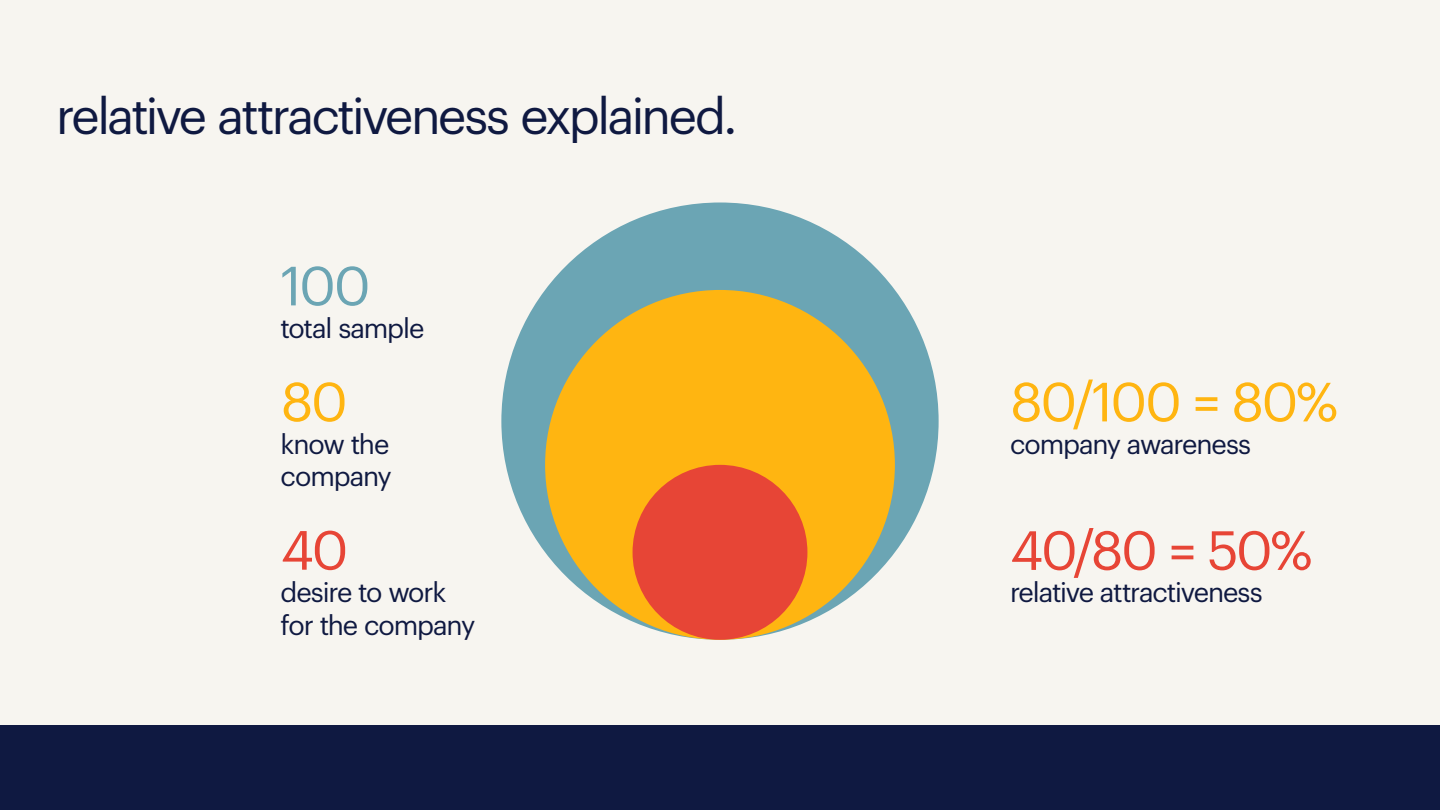
<style>
.page{position:relative;width:1440px;height:810px;background:#f7f5f0}
.page>*{position:absolute;margin:0;border:0;box-sizing:border-box;transform-origin:0 0}
.t1{font:54px "Graphik";letter-spacing:-.045em;color:#ffb511}
.t2{font:54px "Graphik";letter-spacing:-.045em;color:#e74536}
.t3{font:54px "Graphik";color:#6ba5b4}
.t4{font:49.5px "Graphik";letter-spacing:-.055em;color:#0f1941}
.t5{font:27px/32.4px "Graphik";letter-spacing:-.045em;color:#0f1941}
</style>
<div class="page">
<div style="left:0;top:726px;width:1440px;height:84px;background:#0f1941"></div>
<div style="left:501px;top:202px;width:438px;height:438px;background:#6ba5b4;border-radius:50%"></div>
<div style="left:545px;top:290px;width:350px;height:350px;background:#ffb511;border-radius:50%"></div>
<div style="left:633px;top:465px;width:174px;height:175px;background:#e74536;border-radius:50%"></div>
<h2 class="t4" style="left:56px;top:79px;width:683px">relative attractiveness explained.</h2>
<h1 class="t3" style="left:281px;top:245px;width:91px">100</h1>
<p class="t5" style="left:281px;top:310px;width:145px">total sample</p>
<h1 class="t1" style="left:281px;top:361px;width:69px">80</h1>
<p class="t5" style="left:281px;top:425px;width:113px">know the company</p>
<h1 class="t2" style="left:281px;top:510px;width:69px">40</h1>
<p class="t5" style="left:281px;top:574px;width:196px">desire to work for the company</p>
<h1 class="t1" style="left:1010px;top:361px;width:330px">80/100 = 80%</h1>
<p class="t5" style="left:1010px;top:426px;width:243px">company awareness</p>
<h1 class="t2" style="left:1010px;top:510px;width:304px">40/80 = 50%</h1>
<p class="t5" style="left:1010px;top:574px;width:254px">relative attractiveness</p>
</div>
